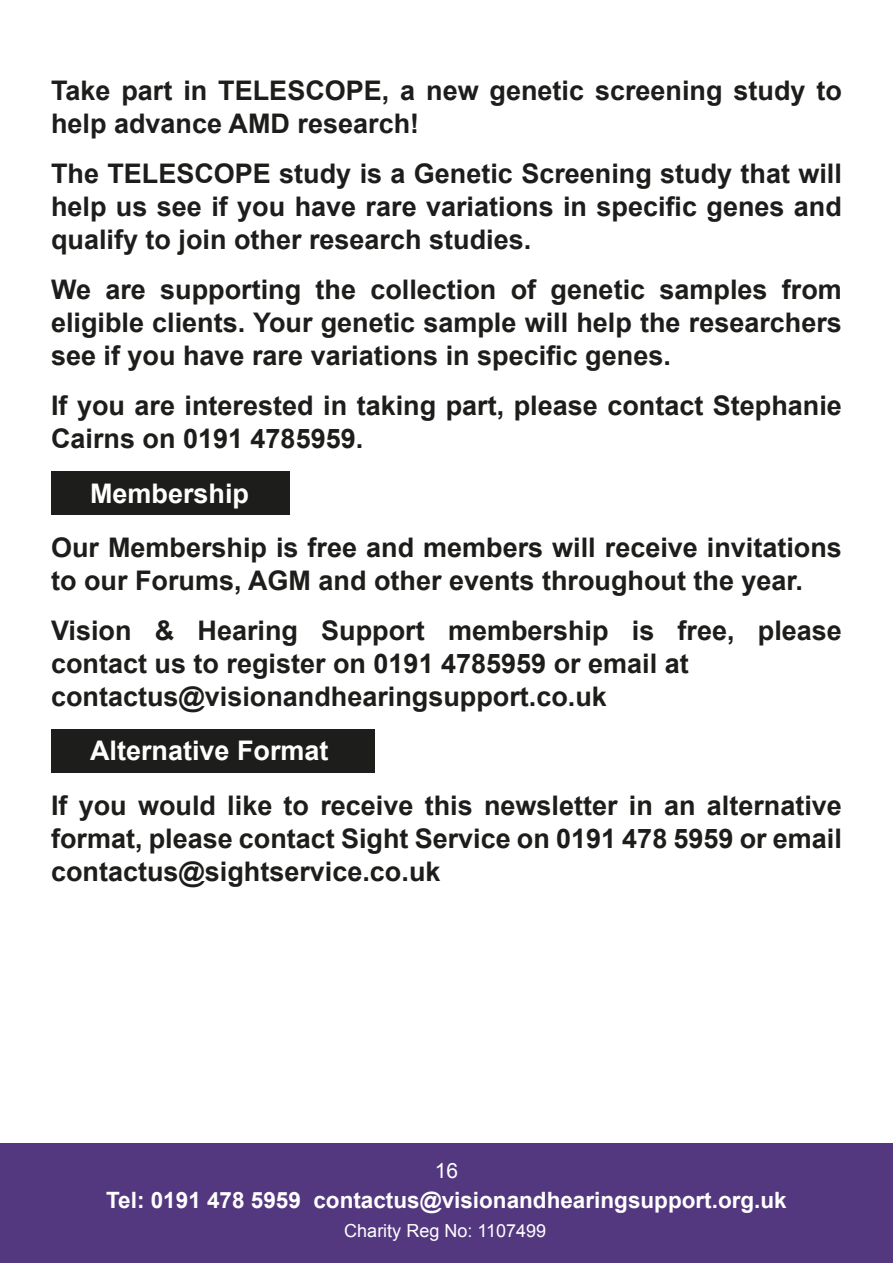
<style>
.page{position:relative;width:893px;height:1263px;background:#fff}
.page>*{position:absolute;margin:0;border:0;box-sizing:border-box;transform-origin:0 0}
.t1{font:700 27px/33px "Arial";color:#1d1d1b}
.t2{font:700 27px "Arial";color:#fff}
.t3{font:700 22.5px "Arial";color:#fff}
.t4{font:21px "Arial";color:#fff}
.t5{font:18px "Arial";color:#fff}
</style>
<div class="page">
<div style="left:0;top:1144px;width:893px;height:119px;background:#533880"></div>
<div style="left:51px;top:471px;width:238px;height:44px;background:#1d1d1b"></div>
<div style="left:51px;top:729px;width:323px;height:44px;background:#1d1d1b"></div>
<p class="t1" style="left:51px;top:75px;width:792px">Take part in TELESCOPE, a new genetic screening study to help advance AMD research!</p>
<p class="t1" style="left:51px;top:158px;width:792px;text-align:justify">The TELESCOPE study is a Genetic Screening study that will help us see if you have rare variations in specific genes and qualify to join other research studies.</p>
<p class="t1" style="left:51px;top:274px;width:792px;text-align:justify">We are supporting the collection of genetic samples from eligible clients. Your genetic sample will help the researchers see if you have rare variations in specific genes.</p>
<p class="t1" style="left:51px;top:390px;width:792px">If you are interested in taking part, please contact Stephanie<br>Cairns on 0191 4785959.</p>
<p class="t2" style="left:90px;top:475px;width:161px">Membership</p>
<p class="t1" style="left:51px;top:532px;width:792px">Our Membership is free and members will receive invitations to our Forums, AGM and other events throughout the year.</p>
<p class="t1" style="left:51px;top:615px;width:792px">Vision &amp; Hearing Support membership is free, please contact us to register on 0191 4785959 or email at contactus@visionandhearingsupport.co.uk</p>
<p class="t2" style="left:90px;top:733px;width:240px">Alternative Format</p>
<p class="t1" style="left:51px;top:789px;width:792px;text-align:justify">If you would like to receive this newsletter in an alternative format, please contact Sight Service on 0191 478 5959 or email contactus@sightservice.co.uk</p>
<p class="t4" style="left:435px;top:1157px;width:25px">16</p>
<p class="t3" style="left:106px;top:1185px;width:682px">Tel: 0191 478 5959 contactus@visionandhearingsupport.org.uk</p>
<p class="t5" style="left:344px;top:1219px;width:203px">Charity Reg No: 1107499</p>
</div>
